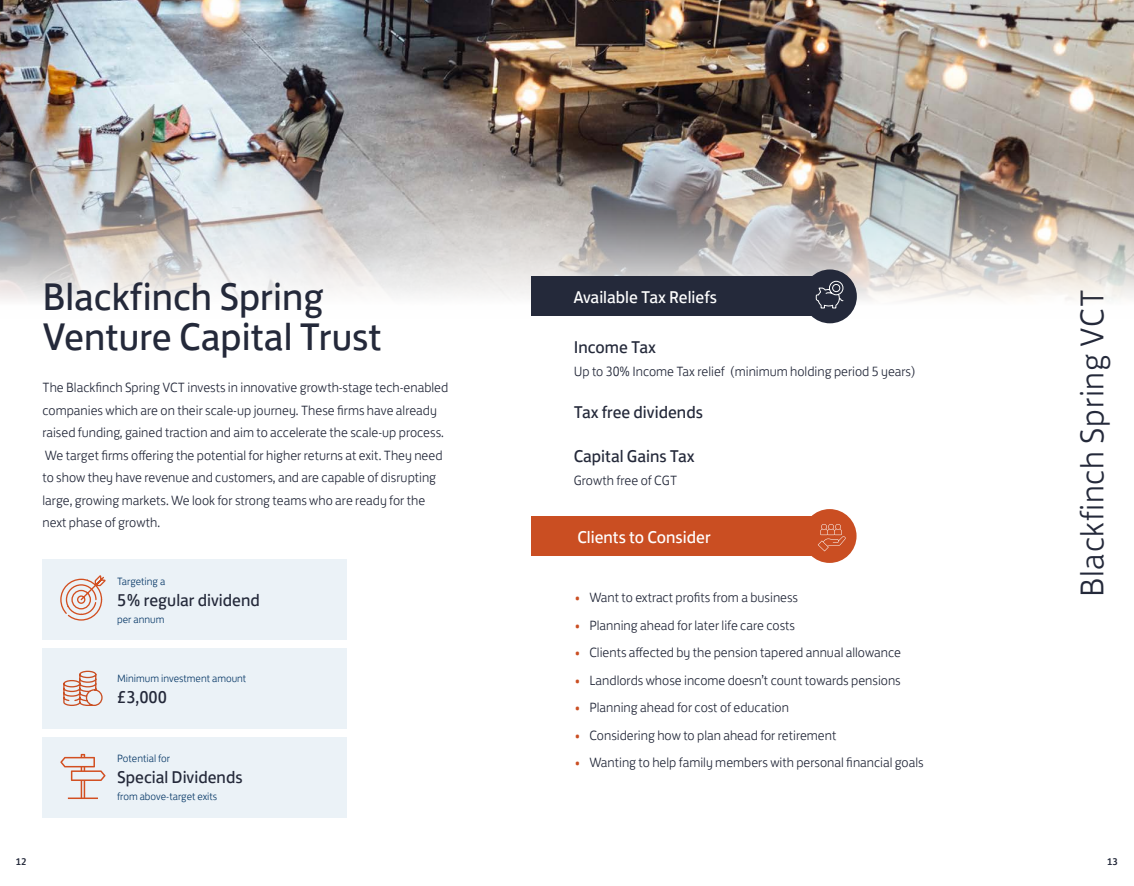
<style>
.page{position:relative;width:1134px;height:886px;background:#fff}
.page>*{position:absolute;margin:0;border:0;box-sizing:border-box;transform-origin:0 0}
.t1{font:39.5px "FS Jack";color:#24293a}
.t2{font:300 33.75px "FS Jack";letter-spacing:.02em;color:#24293a}
.t3{font:17.5px "FS Jack";color:#24293a}
.t4{font:17.5px "FS Jack";color:#fff}
.t5{font:300 13.75px/22.5px "FS Jack";color:#24293a}
.t6{font:300 10.88px "FS Jack";color:#073867}
.t7{font:500 10px "FS Jack";color:#24293a}
.s1{color:#ca4e22}
</style>
<div class="page">
<div style="left:43px;top:648px;width:304px;height:80px;background:#ebf2f7"></div>
<div style="left:43px;top:560px;width:304px;height:80px;background:#ebf2f7"></div>
<div style="left:43px;top:737px;width:304px;height:80px;background:#ebf2f7"></div>
<img style="left:0;top:0;width:1134px;height:319px">
<div style="left:531px;top:516px;width:290px;height:40px;background:#ca4e22"></div>
<div style="left:531px;top:276px;width:290px;height:40px;background:#24293a"></div>
<div style="left:60px;top:579px;width:42px;height:41px;border:1px dashed #d24f21;border-radius:50%"></div>
<div style="left:66px;top:584px;width:31px;height:31px;border:1px dashed #d24f21;border-radius:50%"></div>
<svg style="left:71px;top:575px;width:35px;height:35px"></svg>
<div style="left:803px;top:509px;width:53px;height:54px;background:#ca4e22;border-radius:50%"></div>
<svg style="left:818px;top:524px;width:27px;height:27px"></svg>
<div style="left:803px;top:269px;width:54px;height:54px;background:#24293a;border-radius:50%"></div>
<svg style="left:815px;top:280px;width:29px;height:29px"></svg>
<svg style="left:63px;top:670px;width:40px;height:36px"></svg>
<svg style="left:60px;top:754px;width:46px;height:45px"></svg>
<p class="t1" style="left:43px;top:265px;width:283px">Blackfinch Spring</p>
<p class="t1" style="left:43px;top:305px;width:341px">Venture Capital Trust</p>
<p class="t5" style="left:43px;top:375px;width:407px">The Blackfinch Spring VCT invests in innovative growth-stage tech-enabled companies which are on their scale-up journey. These firms have already raised funding, gained traction and aim to accelerate the scale-up process.</p>
<p class="t5" style="left:43px;top:443px;width:402px">We target firms offering the potential for higher returns at exit. They need to show they have revenue and customers, and are capable of disrupting large, growing markets. We look for strong teams who are ready for the next phase of growth.</p>
<p class="t6" style="left:117px;top:572px;width:50px">Targeting a</p>
<p class="t3" style="left:117px;top:586px;width:144px">5% regular dividend</p>
<p class="t6" style="left:117px;top:610px;width:49px">per annum</p>
<p class="t6" style="left:117px;top:669px;width:131px">Minimum investment amount</p>
<p class="t3" style="left:117px;top:683px;width:51px">£3,000</p>
<p class="t6" style="left:117px;top:750px;width:54px">Potential for</p>
<p class="t3" style="left:117px;top:763px;width:127px">Special Dividends</p>
<p class="t6" style="left:117px;top:788px;width:102px">from above-target exits</p>
<p class="t4" style="left:573px;top:283px;width:145px">Available Tax Reliefs</p>
<p class="t3" style="left:574px;top:333px;width:84px">Income Tax</p>
<p class="t5" style="left:574px;top:359px;width:344px">Up to 30% Income Tax relief (minimum holding period 5 years)</p>
<p class="t3" style="left:574px;top:398px;width:131px">Tax free dividends</p>
<p class="t3" style="left:574px;top:442px;width:123px">Capital Gains Tax</p>
<p class="t5" style="left:574px;top:467px;width:105px">Growth free of CGT</p>
<p class="t4" style="left:577px;top:523px;width:135px">Clients to Consider</p>
<p class="t5" style="left:575px;top:585px;width:224px"><span class="s1">•</span> Want to extract profits from a business</p>
<p class="t5" style="left:575px;top:612px;width:221px"><span class="s1">•</span> Planning ahead for later life care costs</p>
<p class="t5" style="left:575px;top:640px;width:327px"><span class="s1">•</span> Clients affected by the pension tapered annual allowance</p>
<p class="t5" style="left:575px;top:667px;width:327px"><span class="s1">•</span> Landlords whose income doesn’t count towards pensions</p>
<p class="t5" style="left:575px;top:695px;width:215px"><span class="s1">•</span> Planning ahead for cost of education</p>
<p class="t5" style="left:575px;top:722px;width:263px"><span class="s1">•</span> Considering how to plan ahead for retirement</p>
<p class="t5" style="left:575px;top:750px;width:350px"><span class="s1">•</span> Wanting to help family members with personal financial goals</p>
<p class="t2" style="left:1065px;top:597px;width:309px;rotate:-90deg">Blackfinch Spring VCT</p>
<p class="t7" style="left:16px;top:853px;width:12px">12</p>
<p class="t7" style="left:1107px;top:854px;width:12px">13</p>
</div>
